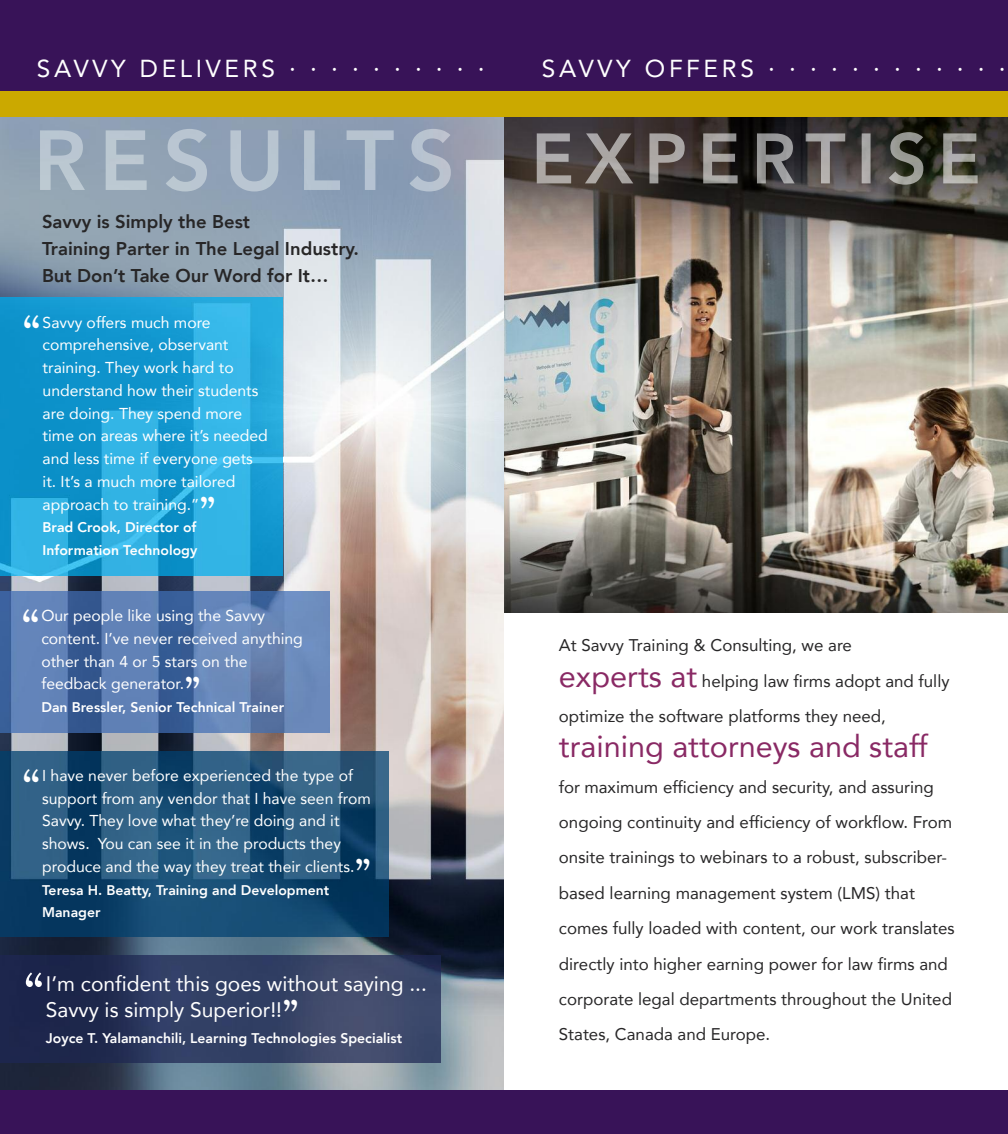
<style>
.page{position:relative;width:1008px;height:1134px;background:#fff}
.page>*{position:absolute;margin:0;border:0;box-sizing:border-box;transform-origin:0 0}
.t1{font:53.9px "Century";color:#fff}
.t2{font:48.82px "Century";color:#fff}
.t3{font:43.75px "Century";color:#fff}
.t4{font:30.62px "Avenir";color:#892964}
.t5{font:24.5px "Avenir";letter-spacing:.15em;color:#fff}
.t6{font:21px/26.2px "Avenir";color:#fff}
.t7{font:800 18.55px/26.6px "Avenir";color:#272627}
.t8{font:16.97px/35.4px "Avenir";color:#272627}
.t9{font:15.75px/22.8px "Avenir";color:#fff}
.t10{font:800 14px "Avenir";color:#fff}
.s1{font-family:"Century";font-size:43.75px}
.s2{font-size:30.8px;color:#892964}
</style>
<div class="page">
<img style="left:504px;top:117px;width:504px;height:495px">
<div style="left:504px;top:17px;width:504px;height:100px;background:#cba900"></div>
<div style="left:504px;top:0;width:504px;height:90px;background:#381358"></div>
<div style="left:504px;top:1091px;width:504px;height:43px;background:#381358"></div>
<img style="left:537px;top:132px;width:441px;height:53px">
<img style="left:0;top:117px;width:504px;height:974px">
<div style="left:0;top:17px;width:504px;height:100px;background:#cba900"></div>
<div style="left:0;top:0;width:504px;height:90px;background:#381358"></div>
<div style="left:0;top:1091px;width:504px;height:43px;background:#381358"></div>
<img style="left:40px;top:129px;width:411px;height:62px">
<img style="left:0;top:298px;width:282px;height:277px">
<img style="left:0;top:591px;width:330px;height:142px">
<img style="left:0;top:751px;width:388px;height:186px">
<img style="left:0;top:956px;width:441px;height:107px">
<h3 class="t5" style="left:37px;top:52px;width:449px">SAVVY DELIVERS · · · · · · · · · ·</h3>
<p class="t7" style="left:42px;top:209px;width:318px">Savvy is Simply the Best<br>Training Parter in The Legal Industry.<br>But Don’t Take Our Word for It…</p>
<h2 class="t2" style="left:22px;top:317px;width:21px">“</h2>
<p class="t9" style="left:43px;top:311px;width:227px">Savvy offers much more comprehensive, observant training. They work hard to understand how their students are doing. They spend more time on areas where it’s needed and less time if everyone gets it. It’s a much more tailored approach to training.”</p>
<p class="t10" style="left:43px;top:518px;width:155px">Brad Crook, Director of</p>
<h3 class="t3" style="left:199px;top:498px;width:19px">”</h3>
<p class="t10" style="left:43px;top:541px;width:156px">Information Technology</p>
<h2 class="t2" style="left:21px;top:610px;width:21px">“</h2>
<p class="t9" style="left:41px;top:605px;width:263px">Our people like using the Savvy content. I’ve never received anything other than 4 or 5 stars on the feedback generator.</p>
<p class="t10" style="left:41px;top:698px;width:244px">Dan Bressler, Senior Technical Trainer</p>
<h3 class="t3" style="left:184px;top:678px;width:19px">”</h3>
<h2 class="t2" style="left:22px;top:770px;width:21px">“</h2>
<p class="t9" style="left:42px;top:764px;width:330px">I have never before experienced the type of support from any vendor that I have seen from Savvy. They love what they’re doing and it shows. You can see it in the products they produce and the way they treat their clients.</p>
<p class="t10" style="left:42px;top:881px;width:289px">Teresa H. Beatty, Training and Development</p>
<h3 class="t3" style="left:354px;top:860px;width:19px">”</h3>
<p class="t10" style="left:42px;top:903px;width:60px">Manager</p>
<h1 class="t1" style="left:23px;top:974px;width:22px">“</h1>
<h3 class="t6" style="left:46px;top:971px;width:382px">I’m confident this goes without saying ...<br>Savvy is simply Superior!!<span class="s1">”</span></h3>
<p class="t10" style="left:46px;top:1029px;width:358px">Joyce T. Yalamanchili, Learning Technologies Specialist</p>
<h3 class="t5" style="left:542px;top:52px;width:465px">SAVVYOFFERS············</h3>
<p class="t8" style="left:559px;top:628px;width:392px">At Savvy Training &amp; Consulting, we are <span class="s2">experts at</span> helping law firms adopt and fully optimize the software platforms they need,</p>
<h3 class="t4" style="left:559px;top:727px;width:370px">training attorneys and staff</h3>
<p class="t8" style="left:559px;top:770px;width:397px">for maximum efficiency and security, and assuring ongoing continuity and efficiency of workflow. From onsite trainings to webinars to a robust, subscriber&shy;based learning management system (LMS) that comes fully loaded with content, our work translates directly into higher earning power for law firms and corporate legal departments throughout the United States, Canada and Europe.</p>
</div>
